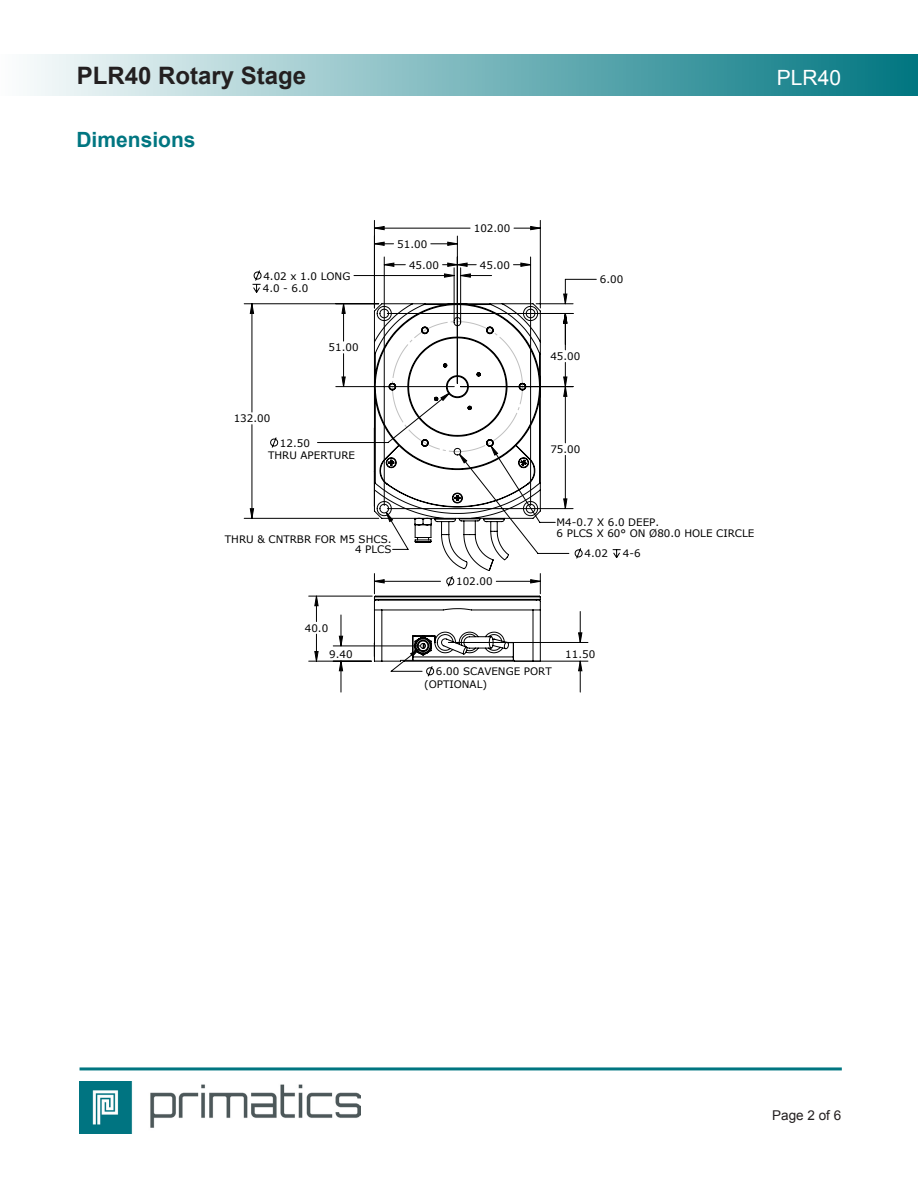
<style>
.page{position:relative;width:918px;height:1188px;background:#fff}
.page>*{position:absolute;margin:0;border:0;box-sizing:border-box;transform-origin:0 0}
.t1{font:700 24px "Arial";color:#231f20}
.t2{font:700 21px "Arial";color:#007681}
.t3{font:21px "Arial";color:#fff}
.t4{font:13.5px "Arial";color:#231f20}
.t5{font:10.35px/12.6px "Verdana";color:#000}
</style>
<div class="page">
<div style="left:0;top:55px;width:918px;height:41px;background:linear-gradient(to right,#fcfdfd,#007681)"></div>
<hr style="left:916px;top:55px;width:2px;height:41px;background:#007681">
<hr style="left:80px;top:1067px;width:762px;height:3px;background:#007681">
<img style="left:80px;top:1081px;width:280px;height:53px">
<svg style="left:612px;top:549px;width:9px;height:9px"></svg>
<svg style="left:250px;top:227px;width:332px;height:444px"></svg>
<svg style="left:373px;top:595px;width:169px;height:82px"></svg>
<svg style="left:373px;top:303px;width:169px;height:272px"></svg>
<h1 class="t1" style="left:77px;top:60px;width:231px">PLR40 Rotary Stage</h1>
<h2 class="t3" style="left:777px;top:64px;width:66px">PLR40</h2>
<p class="t2" style="left:76px;top:126px;width:121px">Dimensions</p>
<p class="t5" style="left:397px;top:238px;width:32px">51.00</p>
<p class="t5" style="left:474px;top:222px;width:38px">102.00</p>
<p class="t5" style="left:263px;top:269px;width:89px">4.02 x 1.0 LONG<br>4.0 - 6.0</p>
<p class="t5" style="left:234px;top:412px;width:38px">132.00</p>
<p class="t5" style="left:329px;top:341px;width:32px">51.00</p>
<p class="t5" style="left:268px;top:436px;width:89px;text-indent:12px">12.50<br>THRU APERTURE</p>
<p class="t5" style="left:409px;top:259px;width:32px">45.00</p>
<p class="t5" style="left:480px;top:259px;width:32px">45.00</p>
<p class="t5" style="left:225px;top:534px;width:168px;line-height:10.4px;text-align:right">THRU &amp; CNTRBR FOR M5 SHCS.<br>4 PLCS</p>
<p class="t5" style="left:305px;top:622px;width:25px">40.0</p>
<p class="t5" style="left:456px;top:575px;width:38px">102.00</p>
<p class="t5" style="left:600px;top:273px;width:25px">6.00</p>
<p class="t5" style="left:550px;top:350px;width:32px">45.00</p>
<p class="t5" style="left:550px;top:443px;width:32px">75.00</p>
<p class="t5" style="left:557px;top:517px;width:199px;line-height:10.4px">M4-0.7 X 6.0 DEEP.<br>6 PLCS X 60° ON Ø80.0 HOLE CIRCLE</p>
<p class="t5" style="left:584px;top:547px;width:25px">4.02</p>
<p class="t5" style="left:623px;top:547px;width:19px">4-6</p>
<p class="t5" style="left:329px;top:648px;width:25px">9.40</p>
<p class="t5" style="left:565px;top:648px;width:32px">11.50</p>
<p class="t5" style="left:424px;top:665px;width:129px;text-indent:12px">6.00 SCAVENGE PORT (OPTIONAL)</p>
<p class="t4" style="left:772px;top:1107px;width:71px">Page 2 of 6</p>
</div>
